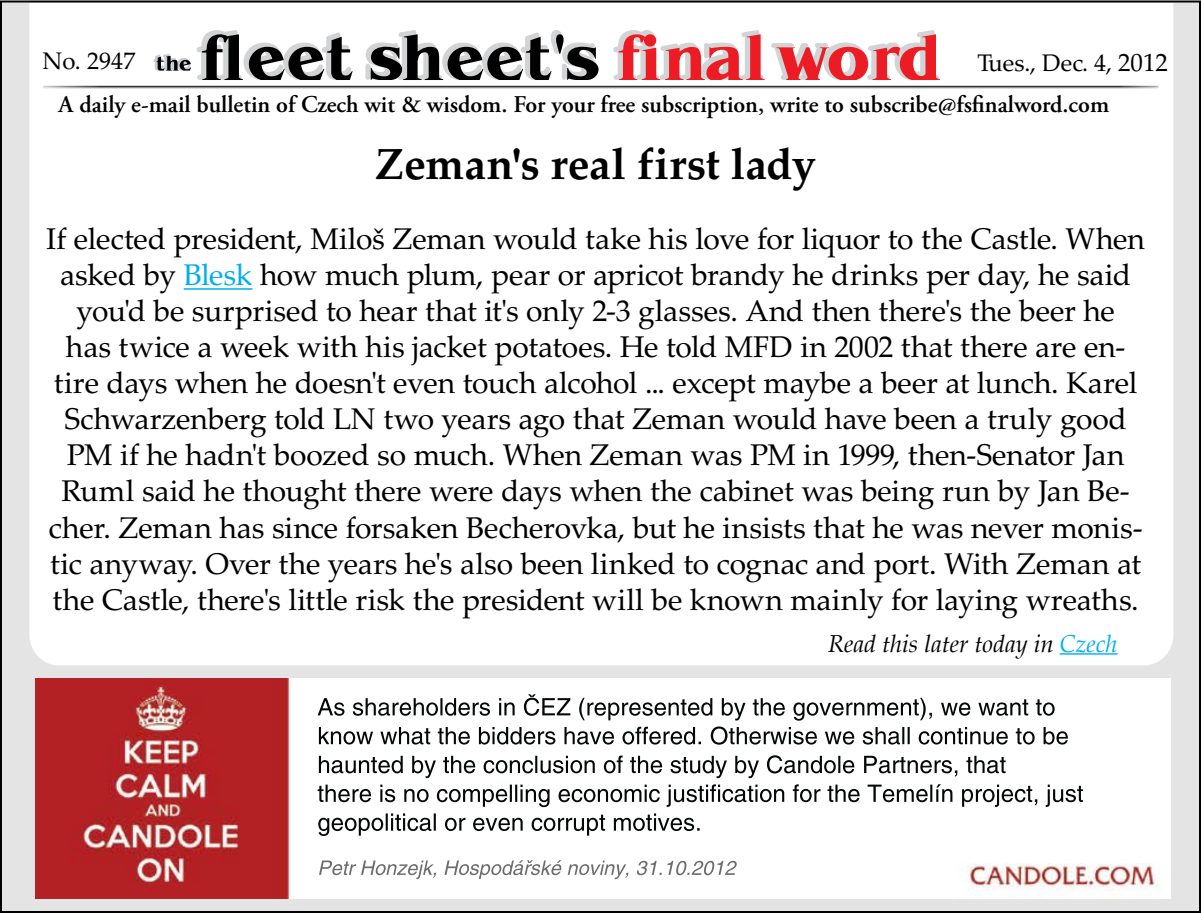
<style>
.page{position:relative;width:1201px;height:913px;background:#fff}
.page>*{position:absolute;margin:0;border:0;box-sizing:border-box;transform-origin:0 0}
.t1{font:700 43.6px "Palatino LTCE";color:#000}
.t2{font:30px/36px "Palatino LTCE";letter-spacing:-.005em;color:#000;text-align:center}
.t3{font:600 24px "Adobe Garamond Pro";color:#000}
.t4{font:italic 24px "Palatino";color:#000}
.t5{font:24px "Palatino LTCE";letter-spacing:.005em;color:#000}
.s1{font-size:25px}
.s2{color:#00aeef}
</style>
<div class="page">
<div style="left:1px;top:1px;width:1198px;height:910px;background:#e5e4e4"></div>
<div style="left:28px;top:1px;width:1146px;height:665px;background:#fff"></div>
<img style="left:40px;top:83px;width:1120px;height:7px">
<svg style="left:153px;top:30px;width:446px;height:50px;background:#a3a3a4"></svg>
<svg style="left:611px;top:30px;width:328px;height:50px;background:#eda0a3"></svg>
<hr style="left:1059px;top:653px;width:58px;height:1px;background:#00aeef">
<hr style="left:184px;top:288px;width:68px;height:1px;background:#00aeef">
<img style="left:35px;top:678px;width:1135px;height:220px">
<p class="t5" style="left:42px;top:47px;width:94px">No. 2947</p>
<p class="t5" style="left:977px;top:49px;width:192px">Tues., Dec. 4, <span class="s1">2012</span></p>
<p class="t3" style="left:59px;top:90px;width:1051px">A daily e-mail bulletin of Czech wit &amp; wisdom. For your free subscription, write to subscribe@fsfinalword.com</p>
<h1 class="t1" style="left:375px;top:138px;width:442px">Zeman's real first lady</h1>
<p class="t2" style="left:46px;top:221px;width:1100px">If elected president, Miloš Zeman would take his love for liquor to the Castle. When asked by <span class="s2">Blesk</span> how much plum, pear or apricot brandy he drinks per day, he said you'd be surprised to hear that it's only 2-3 glasses. And then there's the beer he<br>has twice a week with his jacket potatoes. He told MFD in 2002 that there are en&shy;tire days when he doesn't even touch alcohol ... except maybe a beer at lunch. Karel Schwarzenberg told LN two years ago that Zeman would have been a truly good PM if he hadn't boozed so much. When Zeman was PM in 1999, then-Senator Jan Ruml said he thought there were days when the cabinet was being run by Jan Be&shy;cher. Zeman has since forsaken Becherovka, but he insists that he was never monis&shy;tic anyway. Over the years he's also been linked to cognac and port. With Zeman at the Castle, there's little risk the president will be known mainly for laying wreaths.</p>
<p class="t4" style="left:828px;top:624px;width:291px">Read this later today in <span class="s2">Czech</span></p>
</div>
